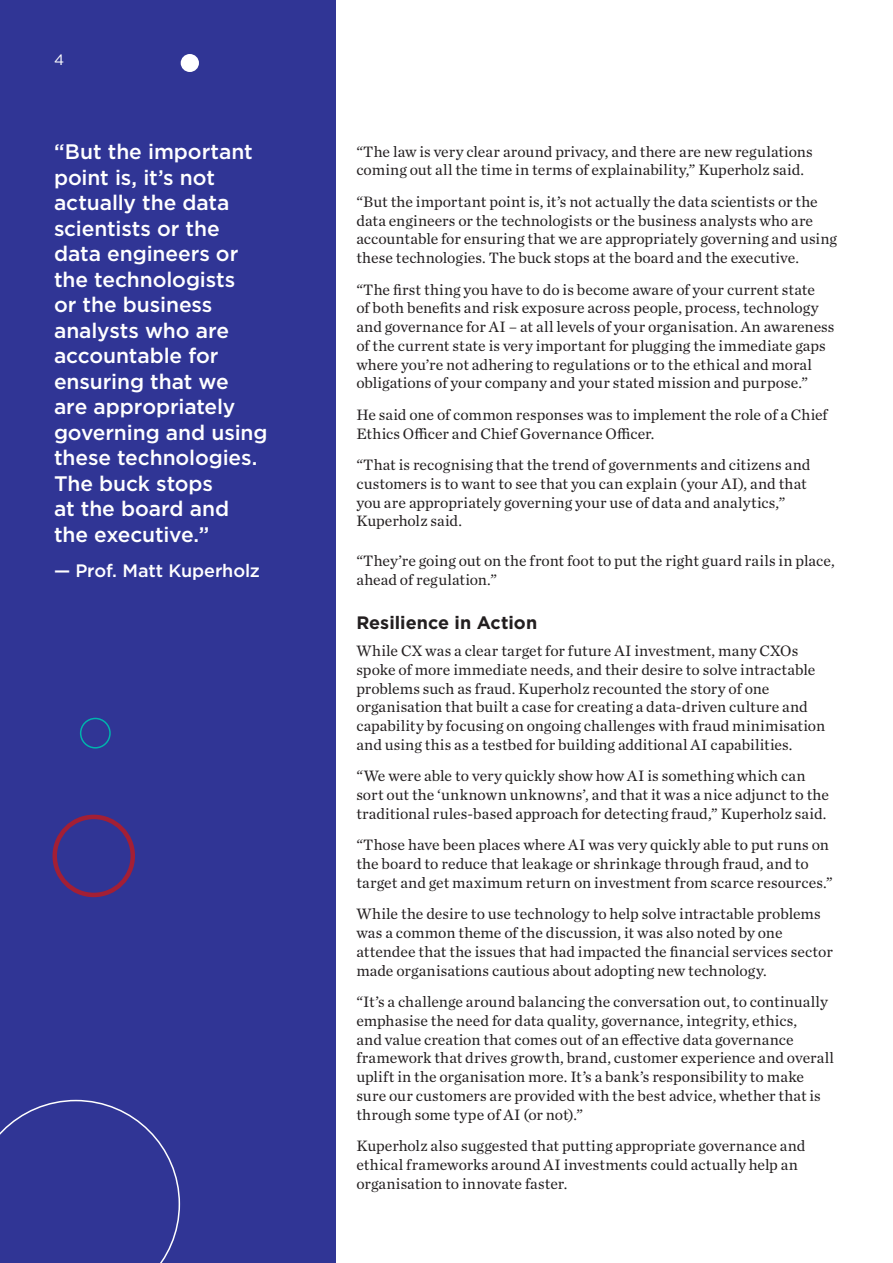
<style>
.page{position:relative;width:893px;height:1263px;background:#fff}
.page>*{position:absolute;margin:0;border:0;box-sizing:border-box;transform-origin:0 0}
.t1{font:500 21px/25.5px "Gotham";letter-spacing:-.005em;color:#fff}
.t2{font:500 18px "Gotham";letter-spacing:-.005em;color:#fff}
.t3{font:700 18px "Gotham";color:#231f20}
.t4{font:15.75px/18.8px "Chronicle Text G1";letter-spacing:.005em;color:#231f20}
.t5{font:15px "Gotham";color:#fff}
</style>
<div class="page">
<div style="left:0;top:0;width:335px;height:1263px;background:#303595"></div>
<svg style="left:0;top:1100px;width:180px;height:163px"></svg>
<div style="left:80px;top:718px;width:31px;height:30px;border:2px solid #00b3ad;border-radius:50%"></div>
<div style="left:181px;top:54px;width:18px;height:18px;background:#fff;border-radius:50%"></div>
<div style="left:52px;top:815px;width:83px;height:82px;border:4px solid #a31f35;border-radius:50%"></div>
<p class="t5" style="left:54px;top:51px;width:12px">4</p>
<p class="t1" style="left:54px;top:139px;width:215px">“But the important point is, it’s not actually the data scientists or the data engineers or the technologists<br>or the business analysts who are accountable for ensuring that we are appropriately governing and using these technologies.<br>The buck stops<br>at the board and the executive.”</p>
<p class="t2" style="left:54px;top:560px;width:208px">— Prof. Matt Kuperholz</p>
<p class="t4" style="left:356px;top:141px;width:458px">“The law is very clear around privacy, and there are new regulations coming out all the time in terms of explainability,” Kuperholz said.</p>
<p class="t4" style="left:356px;top:191px;width:482px">“But the important point is, it’s not actually the data scientists or the data engineers or the technologists or the business analysts who are accountable for ensuring that we are appropriately governing and using these technologies. The buck stops at the board and the executive.</p>
<p class="t4" style="left:356px;top:279px;width:480px">“The first thing you have to do is become aware of your current state<br>of both benefits and risk exposure across people, process, technology and governance for AI – at all levels of your organisation. An awareness of the current state is very important for plugging the immediate gaps where you’re not adhering to regulations or to the ethical and moral obligations of your company and your stated mission and purpose.”</p>
<p class="t4" style="left:356px;top:404px;width:473px">He said one of common responses was to implement the role of a Chief<br>Ethics Officer and Chief Governance Officer.</p>
<p class="t4" style="left:356px;top:455px;width:456px">“That is recognising that the trend of governments and citizens and customers is to want to see that you can explain (your AI), and that you are appropriately governing your use of data and analytics,” Kuperholz said.</p>
<p class="t4" style="left:356px;top:551px;width:480px">“They’re going out on the front foot to put the right guard rails in place, ahead of regulation.”</p>
<p class="t3" style="left:356px;top:612px;width:182px">Resilience in Action</p>
<p class="t4" style="left:356px;top:641px;width:470px">While CX was a clear target for future AI investment, many CXOs spoke of more immediate needs, and their desire to solve intractable problems such as fraud. Kuperholz recounted the story of one organisation that built a case for creating a data-driven culture and capability by focusing on ongoing challenges with fraud minimisation and using this as a testbed for building additional AI capabilities.</p>
<p class="t4" style="left:356px;top:766px;width:474px">“We were able to very quickly show how AI is something which can sort out the ‘unknown unknowns’, and that it was a nice adjunct to the traditional rules-based approach for detecting fraud,” Kuperholz said.</p>
<p class="t4" style="left:356px;top:835px;width:478px">“Those have been places where AI was very quickly able to put runs on the board to reduce that leakage or shrinkage through fraud, and to target and get maximum return on investment from scarce resources.”</p>
<p class="t4" style="left:356px;top:904px;width:478px">While the desire to use technology to help solve intractable problems was a common theme of the discussion, it was also noted by one attendee that the issues that had impacted the financial services sector made organisations cautious about adopting new technology.</p>
<p class="t4" style="left:356px;top:992px;width:479px">“It’s a challenge around balancing the conversation out, to continually emphasise the need for data quality, governance, integrity, ethics,<br>and value creation that comes out of an effective data governance framework that drives growth, brand, customer experience and overall uplift in the organisation more. It’s a bank’s responsibility to make sure our customers are provided with the best advice, whether that is through some type of AI (or not).”</p>
<p class="t4" style="left:356px;top:1136px;width:451px">Kuperholz also suggested that putting appropriate governance and ethical frameworks around AI investments could actually help an organisation to innovate faster.</p>
</div>
